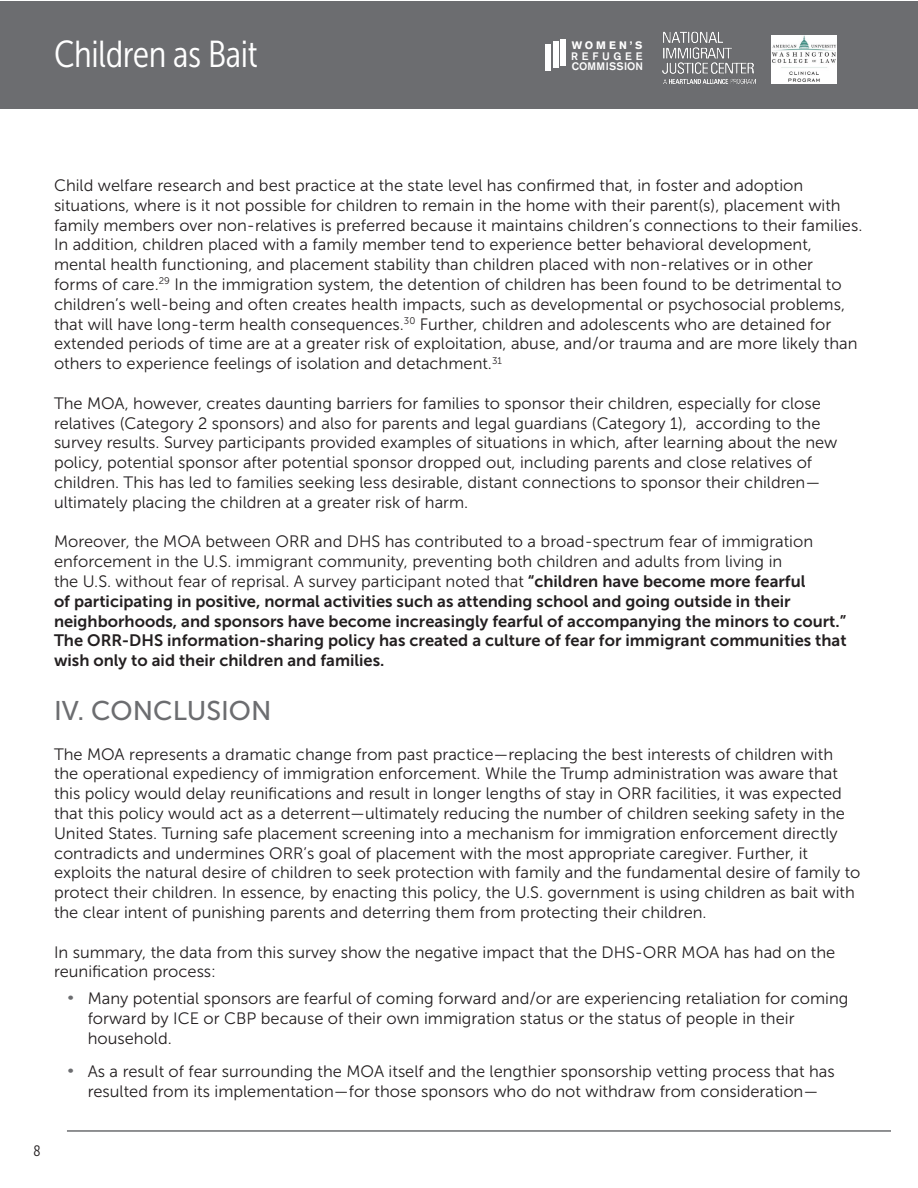
<style>
.page{position:relative;width:918px;height:1188px;background:#fff}
.page>*{position:absolute;margin:0;border:0;box-sizing:border-box;transform-origin:0 0}
.t1{font:37.5px "Museo Sans Cond 300";letter-spacing:-.01em;color:#fff}
.Section_Title{font:27px "Museo Sans 500";color:#6c6d70}
.Body{font:16.5px/19.8px "Museo Sans 300";color:#231f20}
.Body-2{font:16.5px/19.8px "Museo Sans 700";color:#231f20}
.t2{font:15px "Museo Sans Cond 300";color:#231f20}
.t3{font:500 10.8px "Akzidenz Grotesk BE";letter-spacing:.02em;color:#fff}
.t4{font:500 10.8px "Akzidenz Grotesk BE";letter-spacing:.36em;color:#fff}
.t5{font:700 10.8px "Akzidenz Grotesk BE";letter-spacing:.28em;color:#fff}
.s1{font-family:"Museo Sans 300"}
.s2{font-size:14.85px;color:#6c6d70}
</style>
<div class="page">
<div style="left:0;top:1px;width:917px;height:107px;background:#6c6d70"></div>
<hr style="left:67px;top:1130px;width:824px;height:2px;background:#6c6d70">
<div style="left:553px;top:42px;width:5px;height:26px;background:#fff"></div>
<div style="left:545px;top:44px;width:6px;height:26px;background:#fff"></div>
<div style="left:560px;top:39px;width:6px;height:27px;background:#fff"></div>
<img style="left:771px;top:35px;width:66px;height:49px">
<img style="left:663px;top:32px;width:92px;height:52px">
<p class="t1" style="left:54px;top:34px;width:205px">Children as Bait</p>
<p class="t5" style="left:572px;top:39px;width:72px">WOMEN’S</p>
<p class="t4" style="left:571px;top:49px;width:73px">REFUGEE</p>
<p class="t3" style="left:572px;top:60px;width:73px">COMMISSION</p>
<p class="Body" style="left:54px;top:175px;width:810px">Child welfare research and best practice at the state level has confirmed that, in foster and adoption situations, where is it not possible for children to remain in the home with their parent(s), placement with family members over non-relatives is preferred because it maintains children’s connections to their families.<br>In addition, children placed with a family member tend to experience better behavioral development, mental health functioning, and placement stability than children placed with non-relatives or in other<br>forms of care.<sup>29</sup> In the immigration system, the detention of children has been found to be detrimental to children’s well-being and often creates health impacts, such as developmental or psychosocial problems, that will have long-term health consequences.<sup>30</sup> Further, children and adolescents who are detained for extended periods of time are at a greater risk of exploitation, abuse, and/or trauma and are more likely than others to experience feelings of isolation and detachment.<sup>31</sup></p>
<p class="Body" style="left:54px;top:393px;width:785px">The MOA, however, creates daunting barriers for families to sponsor their children, especially for close relatives (Category 2 sponsors) and also for parents and legal guardians (Category 1), according to the survey results. Survey participants provided examples of situations in which, after learning about the new policy, potential sponsor after potential sponsor dropped out, including parents and close relatives of children. This has led to families seeking less desirable, distant connections to sponsor their children— ultimately placing the children at a greater risk of harm.</p>
<p class="Body-2" style="left:54px;top:532px;width:794px"><span class="s1">Moreover, the MOA between ORR and DHS has contributed to a broad-spectrum fear of immigration enforcement in the U.S. immigrant community, preventing both children and adults from living in<br>the U.S. without fear of reprisal. A survey participant noted that</span> “children have become more fearful<br>of participating in positive, normal activities such as attending school and going outside in their neighborhoods, and sponsors have become increasingly fearful of accompanying the minors to court.” The ORR-DHS information-sharing policy has created a culture of fear for immigrant communities that wish only to aid their children and families.</p>
<p class="Section_Title" style="left:54px;top:695px;width:219px">IV. CONCLUSION</p>
<p class="Body" style="left:54px;top:744px;width:808px">The MOA represents a dramatic change from past practice—replacing the best interests of children with the operational expediency of immigration enforcement. While the Trump administration was aware that this policy would delay reunifications and result in longer lengths of stay in ORR facilities, it was expected that this policy would act as a deterrent—ultimately reducing the number of children seeking safety in the United States. Turning safe placement screening into a mechanism for immigration enforcement directly contradicts and undermines ORR’s goal of placement with the most appropriate caregiver. Further, it exploits the natural desire of children to seek protection with family and the fundamental desire of family to protect their children. In essence, by enacting this policy, the U.S. government is using children as bait with the clear intent of punishing parents and deterring them from protecting their children.</p>
<p class="Body" style="left:54px;top:942px;width:783px">In summary, the data from this survey show the negative impact that the DHS-ORR MOA has had on the reunification process:</p>
<p class="Body" style="left:88px;top:988px;width:762px;text-indent:-20px"><span class="s2">•</span> Many potential sponsors are fearful of coming forward and/or are experiencing retaliation for coming forward by ICE or CBP because of their own immigration status or the status of people in their household.</p>
<p class="Body" style="left:68px;top:1061px;width:769px;text-align:center"><span class="s2">•</span> As a result of fear surrounding the MOA itself and the lengthier sponsorship vetting process that has resulted from its implementation—for those sponsors who do not withdraw from consideration—</p>
<p class="t2" style="left:33px;top:1143px;width:9px">8</p>
</div>
